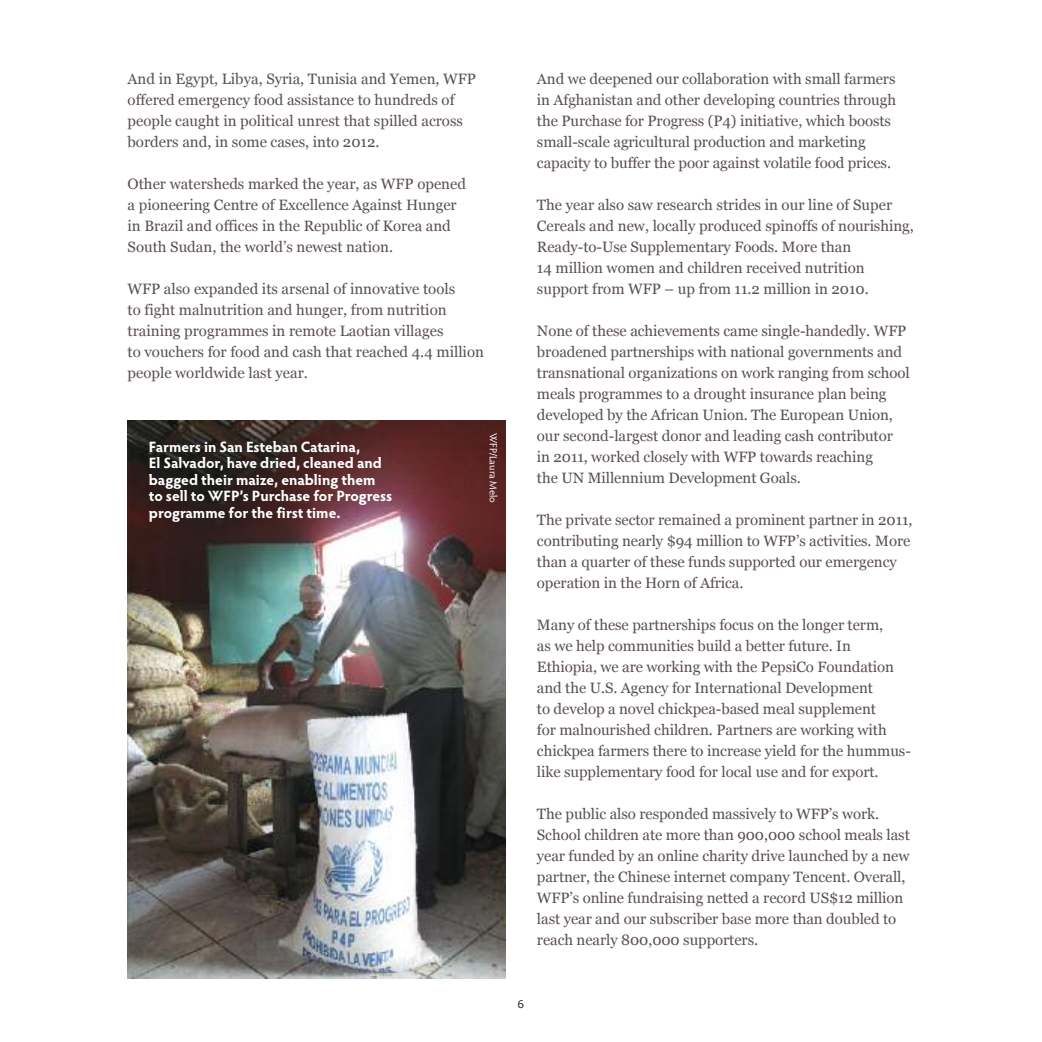
<style>
.page{position:relative;width:1042px;height:1042px;background:#fff}
.page>*{position:absolute;margin:0;border:0;box-sizing:border-box;transform-origin:0 0}
.t1{font:15px/21px "Georgia";letter-spacing:-.005em;color:#5a504e}
.t2{font:700 15px/16.5px "Hypatia Sans Pro";letter-spacing:-.005em;color:#fff}
.t3{font:10.5px "Hypatia Sans Pro";color:#fff}
.t4{font:10.5px "Verdana";color:#272627}
</style>
<div class="page">
<img style="left:128px;top:420px;width:377px;height:558px">
<p class="t1" style="left:128px;top:68px;width:350px">And in Egypt, Libya, Syria, Tunisia and Yemen, WFP offered emergency food assistance to hundreds of people caught in political unrest that spilled across borders and, in some cases, into 2012.</p>
<p class="t1" style="left:128px;top:173px;width:340px">Other watersheds marked the year, as WFP opened a pioneering Centre of Excellence Against Hunger in Brazil and offices in the Republic of Korea and South Sudan, the world’s newest nation.</p>
<p class="t1" style="left:128px;top:278px;width:358px">WFP also expanded its arsenal of innovative tools<br>to fight malnutrition and hunger, from nutrition training programmes in remote Laotian villages<br>to vouchers for food and cash that reached 4.4 million people worldwide last year.</p>
<p class="t2" style="left:149px;top:440px;width:245px">Farmers in San Esteban Catarina,<br>El Salvador, have dried, cleaned and bagged their maize, enabling them to sell to WFP’s Purchase for Progress programme for the first time.</p>
<p class="t3" style="left:497px;top:432px;width:72px;rotate:90deg">WFP/Laura Melo</p>
<p class="t1" style="left:537px;top:68px;width:361px">And we deepened our collaboration with small farmers in Afghanistan and other developing countries through the Purchase for Progress (P4) initiative, which boosts small-scale agricultural production and marketing capacity to buffer the poor against volatile food prices.</p>
<p class="t1" style="left:537px;top:194px;width:378px">The year also saw research strides in our line of Super Cereals and new, locally produced spinoffs of nourishing, Ready-to-Use Supplementary Foods. More than<br>14 million women and children received nutrition support from WFP – up from 11.2 million in 2010.</p>
<p class="t1" style="left:537px;top:320px;width:374px">None of these achievements came single-handedly. WFP broadened partnerships with national governments and transnational organizations on work ranging from school meals programmes to a drought insurance plan being developed by the African Union. The European Union, our second-largest donor and leading cash contributor in 2011, worked closely with WFP towards reaching<br>the UN Millennium Development Goals.</p>
<p class="t1" style="left:537px;top:509px;width:377px">The private sector remained a prominent partner in 2011, contributing nearly $94 million to WFP’s activities. More than a quarter of these funds supported our emergency operation in the Horn of Africa.</p>
<p class="t1" style="left:537px;top:614px;width:375px">Many of these partnerships focus on the longer term,<br>as we help communities build a better future. In Ethiopia, we are working with the PepsiCo Foundation and the U.S. Agency for International Development<br>to develop a novel chickpea-based meal supplement<br>for malnourished children. Partners are working with chickpea farmers there to increase yield for the hummus&shy;like supplementary food for local use and for export.</p>
<p class="t1" style="left:537px;top:803px;width:374px">The public also responded massively to WFP’s work.<br>School children ate more than 900,000 school meals last year funded by an online charity drive launched by a new partner, the Chinese internet company Tencent. Overall, WFP’s online fundraising netted a record US$12 million last year and our subscriber base more than doubled to reach nearly 800,000 supporters.</p>
<p class="t4" style="left:518px;top:997px;width:8px">6</p>
</div>
